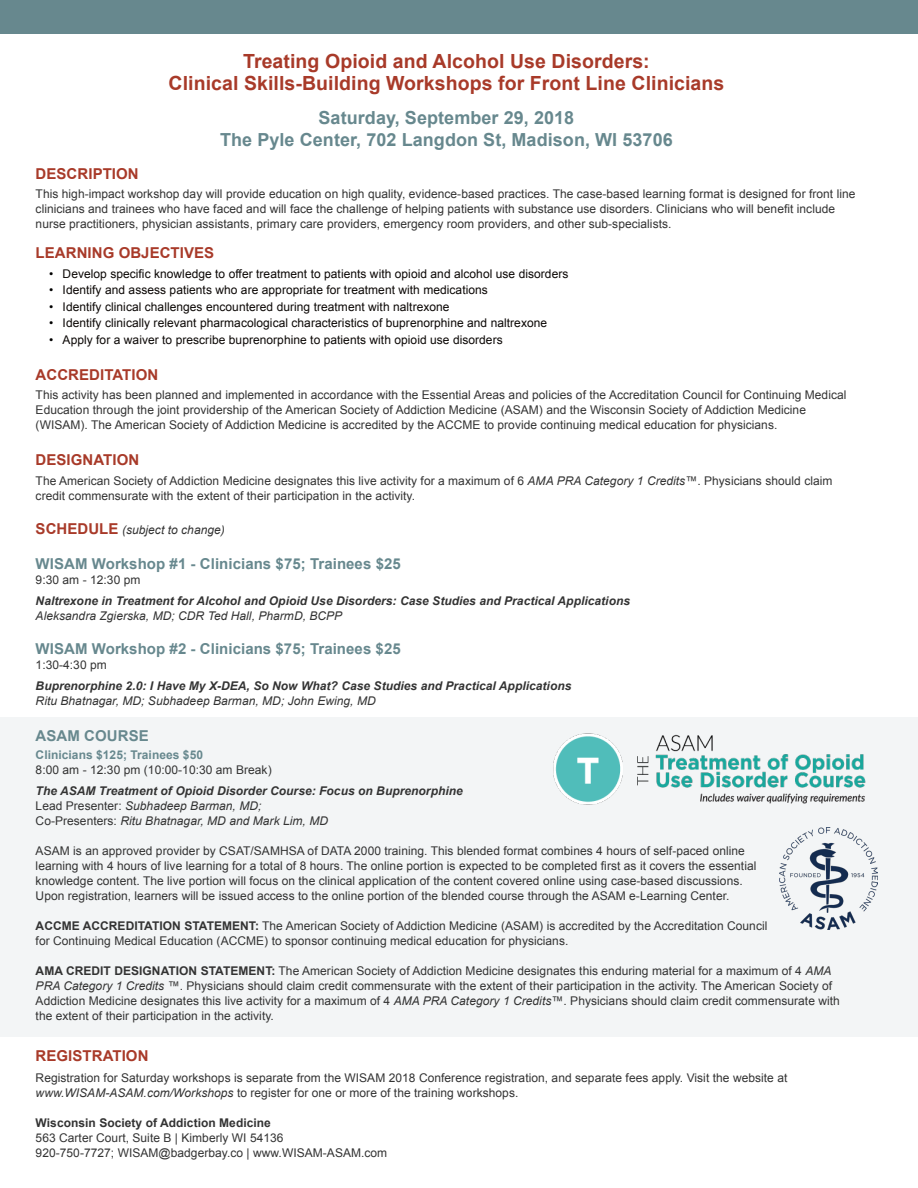
<style>
.page{position:relative;width:918px;height:1188px;background:#fff}
.page>*{position:absolute;margin:0;border:0;box-sizing:border-box;transform-origin:0 0}
.t1{font:700 19.5px/22.5px "Arial";letter-spacing:.005em;color:#a83a29;text-align:center}
.t2{font:700 18px "Arial";letter-spacing:.005em;color:#67888e}
.t3{font:700 15px "Arial";letter-spacing:.005em;color:#67888e}
.t4{font:700 15px "Arial";letter-spacing:.005em;color:#a83a29}
.t5{font:12px/15px "Arial";letter-spacing:.005em;color:#333}
.t6{font:12px "Arial";letter-spacing:.005em;color:#0c0806}
.t7{font:italic 700 12px "Arial";letter-spacing:.005em;color:#333}
.t8{font:italic 12px/15px "Arial";letter-spacing:.005em;color:#333}
.t9{font:700 12px "Arial";letter-spacing:.005em;color:#333}
.t10{font:700 12px "Arial";letter-spacing:.005em;color:#67888e}
.s1{color:#000}
.s2{font-style:italic}
.s3{font-weight:700;font-style:normal;font-size:15px;color:#a83a29}
.s4{font-style:normal}
.s5{font-weight:700}
</style>
<div class="page">
<div style="left:0;top:717px;width:918px;height:320px;background:#f3f5f6"></div>
<div style="left:0;top:0;width:918px;height:34px;background:#67888e"></div>
<img style="left:779px;top:828px;width:99px;height:102px">
<img style="left:553px;top:733px;width:313px;height:72px">
<p class="t1" style="left:169px;top:50px;width:557px">Treating Opioid and Alcohol Use Disorders:<br>Clinical Skills-Building Workshops for Front Line Clinicians</p>
<p class="t2" style="left:319px;top:106px;width:257px">Saturday, September 29, 2018</p>
<p class="t2" style="left:220px;top:128px;width:454px">The Pyle Center, 702 Langdon St, Madison, WI 53706</p>
<p class="t4" style="left:36px;top:164px;width:105px">DESCRIPTION</p>
<p class="t5" style="left:36px;top:187px;width:821px">This high-impact workshop day will provide education on high quality, evidence-based practices. The case-based learning format is designed for front line clinicians and trainees who have faced and will face the challenge of helping patients with substance use disorders. Clinicians who will benefit include nurse practitioners, physician assistants, primary care providers, emergency room providers, and other sub-specialists.</p>
<p class="t4" style="left:36px;top:243px;width:180px">LEARNING OBJECTIVES</p>
<p class="t6" style="left:49px;top:266px;width:521px"><span class="s1">•</span> Develop specific knowledge to offer treatment to patients with opioid and alcohol use disorders</p>
<p class="t6" style="left:49px;top:282px;width:440px"><span class="s1">•</span> Identify and assess patients who are appropriate for treatment with medications</p>
<p class="t6" style="left:49px;top:299px;width:402px"><span class="s1">•</span> Identify clinical challenges encountered during treatment with naltrexone</p>
<p class="t6" style="left:49px;top:315px;width:500px"><span class="s1">•</span> Identify clinically relevant pharmacological characteristics of buprenorphine and naltrexone</p>
<p class="t6" style="left:49px;top:332px;width:455px"><span class="s1">•</span> Apply for a waiver to prescribe buprenorphine to patients with opioid use disorders</p>
<p class="t4" style="left:36px;top:365px;width:124px">ACCREDITATION</p>
<p class="t5" style="left:36px;top:388px;width:812px">This activity has been planned and implemented in accordance with the Essential Areas and policies of the Accreditation Council for Continuing Medical<br>Education through the joint providership of the American Society of Addiction Medicine (ASAM) and the Wisconsin Society of Addiction Medicine (WISAM). The American Society of Addiction Medicine is accredited by the ACCME to provide continuing medical education for physicians.</p>
<p class="t4" style="left:36px;top:450px;width:105px">DESIGNATION</p>
<p class="t5" style="left:36px;top:473px;width:798px">The American Society of Addiction Medicine designates this live activity for a maximum of 6 <span class="s2">AMA PRA Category 1 Credits</span>™. Physicians should claim credit commensurate with the extent of their participation in the activity.</p>
<p class="t8" style="left:36px;top:523px;width:191px"><span class="s3">SCHEDULE</span> (subject to change)</p>
<p class="t3" style="left:36px;top:554px;width:367px">WISAM Workshop #1 - Clinicians $75; Trainees $25</p>
<p class="t5" style="left:36px;top:572px;width:106px">9:30 am - 12:30 pm</p>
<p class="t7" style="left:36px;top:593px;width:596px">Naltrexone in Treatment for Alcohol and Opioid Use Disorders: Case Studies and Practical Applications</p>
<p class="t8" style="left:36px;top:608px;width:308px">Aleksandra Zgierska, MD; CDR Ted Hall, PharmD, BCPP</p>
<p class="t3" style="left:36px;top:639px;width:367px">WISAM Workshop #2 - Clinicians $75; Trainees $25</p>
<p class="t5" style="left:36px;top:658px;width:73px">1:30-4:30 pm</p>
<p class="t7" style="left:36px;top:678px;width:537px">Buprenorphine 2.0: I Have My X-DEA, So Now What? Case Studies and Practical Applications</p>
<p class="t8" style="left:36px;top:694px;width:342px">Ritu Bhatnagar, MD; Subhadeep Barman, MD; John Ewing, MD</p>
<p class="t3" style="left:36px;top:726px;width:115px">ASAM COURSE</p>
<p class="t10" style="left:36px;top:747px;width:169px">Clinicians $125; Trainees $50</p>
<p class="t5" style="left:36px;top:763px;width:238px">8:00 am - 12:30 pm (10:00-10:30 am Break)</p>
<p class="t7" style="left:36px;top:783px;width:429px">The ASAM Treatment of Opioid Disorder Course: Focus on Buprenorphine</p>
<p class="t8" style="left:36px;top:799px;width:294px"><span class="s4">Lead Presenter:</span> Subhadeep Barman, MD;<br><span class="s4">Co-Presenters:</span> Ritu Bhatnagar, MD and Mark Lim, MD</p>
<p class="t5" style="left:36px;top:844px;width:722px">ASAM is an approved provider by CSAT/SAMHSA of DATA 2000 training. This blended format combines 4 hours of self-paced online learning with 4 hours of live learning for a total of 8 hours. The online portion is expected to be completed first as it covers the essential knowledge content. The live portion will focus on the clinical application of the content covered online using case-based discussions.</p>
<p class="t5" style="left:36px;top:889px;width:695px">Upon registration, learners will be issued access to the online portion of the blended course through the ASAM e-Learning Center.</p>
<p class="t5" style="left:36px;top:919px;width:733px"><span class="s5">ACCME ACCREDITATION STATEMENT:</span> The American Society of Addiction Medicine (ASAM) is accredited by the Accreditation Council for Continuing Medical Education (ACCME) to sponsor continuing medical education for physicians.</p>
<p class="t5" style="left:36px;top:964px;width:806px"><span class="s5">AMA CREDIT DESIGNATION STATEMENT:</span> The American Society of Addiction Medicine designates this enduring material for a maximum of 4 <span class="s2">AMA PRA Category 1 Credits</span> ™. Physicians should claim credit commensurate with the extent of their participation in the activity. The American Society of Addiction Medicine designates this live activity for a maximum of 4 <span class="s2">AMA PRA Category 1 Credits</span>™. Physicians should claim credit commensurate with the extent of their participation in the activity.</p>
<p class="t4" style="left:36px;top:1046px;width:114px">REGISTRATION</p>
<p class="t5" style="left:36px;top:1070px;width:753px">Registration for Saturday workshops is separate from the WISAM 2018 Conference registration, and separate fees apply. Visit the website at</p>
<p class="t5" style="left:36px;top:1085px;width:484px"><span class="s2">www.WISAM-ASAM.com/Workshops</span> to register for one or more of the training workshops.</p>
<p class="t9" style="left:36px;top:1115px;width:237px">Wisconsin Society of Addiction Medicine</p>
<p class="t5" style="left:36px;top:1130px;width:249px">563 Carter Court, Suite B | Kimberly WI 54136</p>
<p class="t5" style="left:36px;top:1145px;width:353px">920-750-7727; WISAM@badgerbay.co | www.WISAM-ASAM.com</p>
</div>
